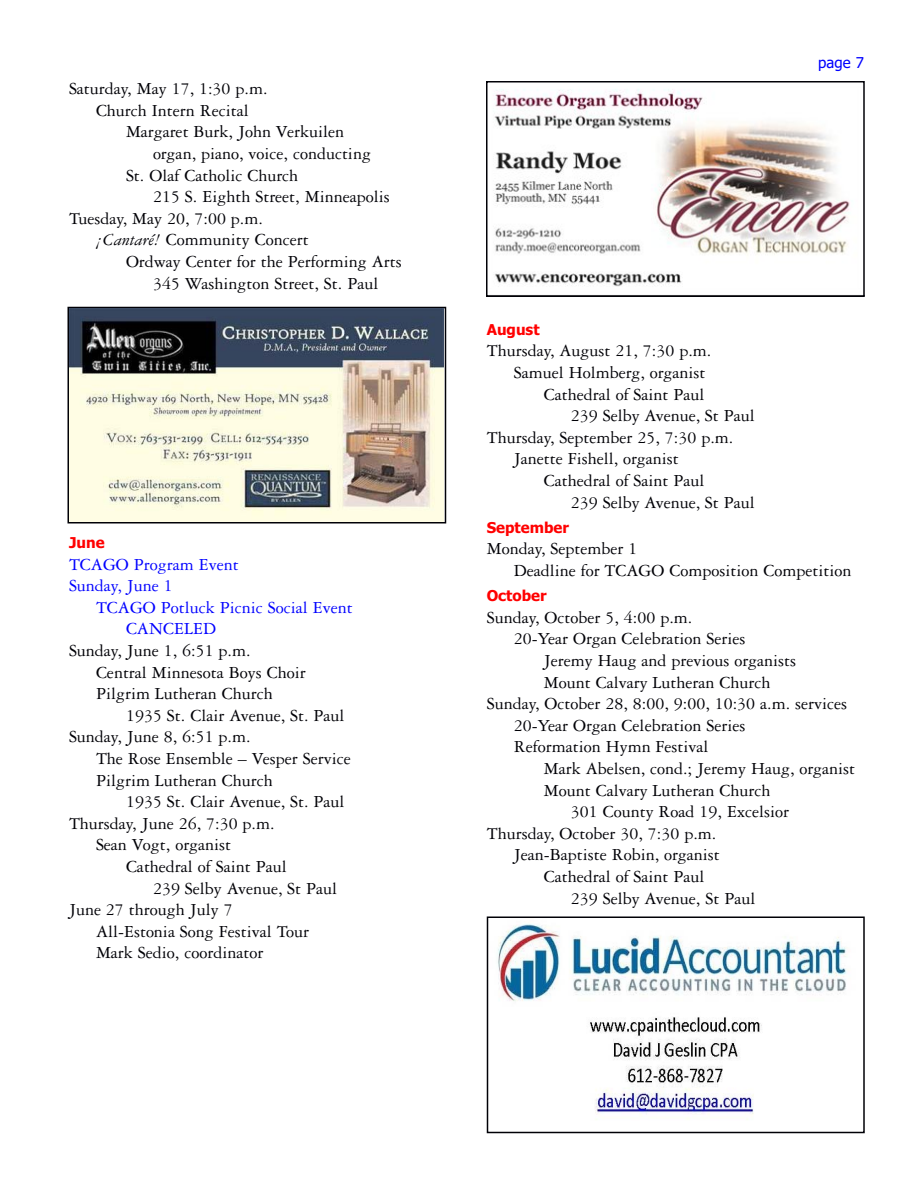
<style>
.page{position:relative;width:918px;height:1188px;background:#fff}
.page>*{position:absolute;margin:0;border:0;box-sizing:border-box;transform-origin:0 0}
.t1{font:18px/21.6px "Garamond Three";color:#000006}
.t2{font:18px/21.6px "Garamond Three";color:#00f}
.t3{font:700 15px "Tahoma";color:#f00}
.t4{font:15px "Tahoma";color:#00f}
.s1{font-style:italic}
</style>
<div class="page">
<img style="left:70px;top:308px;width:374px;height:214px">
<img style="left:493px;top:89px;width:357px;height:198px">
<div style="left:486px;top:81px;width:379px;height:216px;border:2px solid #000006"></div>
<img style="left:498px;top:924px;width:349px;height:196px">
<div style="left:487px;top:916px;width:378px;height:217px;border:2px solid #000006"></div>
<p class="t1" style="left:69px;top:80px;width:200px;text-align:center">Saturday, May 17, 1:30 p.m.<br>Church Intern Recital</p>
<p class="t1" style="left:126px;top:123px;width:220px">Margaret Burk, John Verkuilen</p>
<p class="t1" style="left:153px;top:144px;width:220px">organ, piano, voice, conducting</p>
<p class="t1" style="left:126px;top:166px;width:174px">St. Olaf Catholic Church</p>
<p class="t1" style="left:153px;top:188px;width:238px">215 S. Eighth Street, Minneapolis</p>
<p class="t1" style="left:69px;top:209px;width:195px">Tuesday, May 20, 7:00 p.m.</p>
<p class="t1" style="left:96px;top:231px;width:214px"><span class="s1">¡Cantaré!</span> Community Concert</p>
<p class="t1" style="left:126px;top:252px;width:277px">Ordway Center for the Performing Arts</p>
<p class="t1" style="left:153px;top:274px;width:227px">345 Washington Street, St. Paul</p>
<p class="t3" style="left:69px;top:537px;width:37px">June</p>
<p class="t2" style="left:69px;top:555px;width:171px">TCAGO Program Event<br>Sunday, June 1</p>
<p class="t2" style="left:126px;top:598px;width:228px;text-indent:-30px">TCAGO Potluck Picnic Social Event<br>CANCELED</p>
<p class="t1" style="left:96px;top:641px;width:211px;text-indent:-27px">Sunday, June 1, 6:51 p.m.<br>Central Minnesota Boys Choir<br>Pilgrim Lutheran Church</p>
<p class="t1" style="left:69px;top:706px;width:277px;text-indent:57px">1935 St. Clair Avenue, St. Paul<br>Sunday, June 8, 6:51 p.m.</p>
<p class="t1" style="left:96px;top:749px;width:256px">The Rose Ensemble – Vesper Service<br>Pilgrim Lutheran Church</p>
<p class="t1" style="left:126px;top:792px;width:220px">1935 St. Clair Avenue, St. Paul</p>
<p class="t1" style="left:69px;top:814px;width:207px">Thursday, June 26, 7:30 p.m.</p>
<p class="t1" style="left:96px;top:836px;width:137px">Sean Vogt, organist</p>
<p class="t1" style="left:126px;top:857px;width:162px">Cathedral of Saint Paul</p>
<p class="t1" style="left:153px;top:879px;width:186px">239 Selby Avenue, St Paul</p>
<p class="t1" style="left:69px;top:900px;width:165px">June 27 through July 7</p>
<p class="t1" style="left:96px;top:922px;width:215px">All-Estonia Song Festival Tour</p>
<p class="t1" style="left:96px;top:944px;width:169px">Mark Sedio, coordinator</p>
<p class="t4" style="left:818px;top:55px;width:47px">page 7</p>
<p class="t3" style="left:487px;top:324px;width:54px">August</p>
<p class="t1" style="left:487px;top:342px;width:226px">Thursday, August 21, 7:30 p.m.</p>
<p class="t1" style="left:514px;top:363px;width:193px">Samuel Holmberg, organist</p>
<p class="t1" style="left:544px;top:385px;width:162px">Cathedral of Saint Paul</p>
<p class="t1" style="left:571px;top:406px;width:186px">239 Selby Avenue, St Paul</p>
<p class="t1" style="left:487px;top:428px;width:248px">Thursday, September 25, 7:30 p.m.</p>
<p class="t1" style="left:514px;top:450px;width:167px">Janette Fishell, organist</p>
<p class="t1" style="left:544px;top:471px;width:162px">Cathedral of Saint Paul</p>
<p class="t1" style="left:571px;top:493px;width:186px">239 Selby Avenue, St Paul</p>
<p class="t3" style="left:487px;top:522px;width:84px">September</p>
<p class="t1" style="left:514px;top:540px;width:339px;text-indent:-27px">Monday, September 1<br>Deadline for TCAGO Composition Competition</p>
<p class="t3" style="left:487px;top:590px;width:61px">October</p>
<p class="t1" style="left:487px;top:608px;width:207px">Sunday, October 5, 4:00 p.m.</p>
<p class="t1" style="left:514px;top:630px;width:233px">20-Year Organ Celebration Series</p>
<p class="t1" style="left:544px;top:651px;width:254px">Jeremy Haug and previous organists</p>
<p class="t1" style="left:544px;top:673px;width:228px">Mount Calvary Lutheran Church</p>
<p class="t1" style="left:487px;top:695px;width:362px">Sunday, October 28, 8:00, 9:00, 10:30 a.m. services</p>
<p class="t1" style="left:514px;top:716px;width:233px">20-Year Organ Celebration Series</p>
<p class="t1" style="left:514px;top:738px;width:196px">Reformation Hymn Festival</p>
<p class="t1" style="left:544px;top:759px;width:313px">Mark Abelsen, cond.; Jeremy Haug, organist</p>
<p class="t1" style="left:544px;top:781px;width:228px">Mount Calvary Lutheran Church</p>
<p class="t1" style="left:571px;top:803px;width:220px">301 County Road 19, Excelsior</p>
<p class="t1" style="left:487px;top:824px;width:231px">Thursday, October 30, 7:30 p.m.</p>
<p class="t1" style="left:514px;top:846px;width:208px">Jean-Baptiste Robin, organist</p>
<p class="t1" style="left:544px;top:867px;width:162px">Cathedral of Saint Paul</p>
<p class="t1" style="left:571px;top:889px;width:186px">239 Selby Avenue, St Paul</p>
</div>
